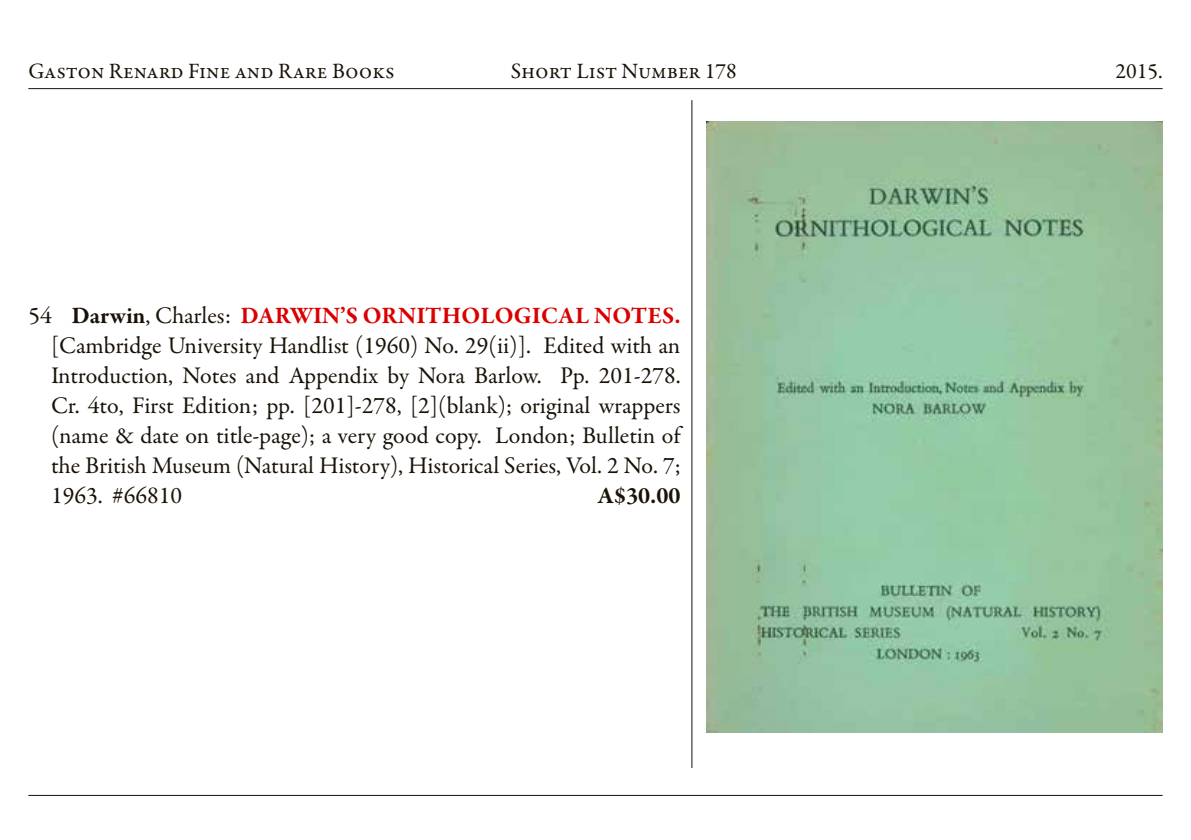
<style>
.page{position:relative;width:1191px;height:840px;background:#fff}
.page>*{position:absolute;margin:0;border:0;box-sizing:border-box;transform-origin:0 0}
.t1{font:24px/30px "Garamond Premr Pro";letter-spacing:-.005em;color:#1a1207;text-align:justify}
.t2{font:700 24px "Garamond Premr Pro";color:#1a1207}
.t3{font:22px "Garamond Premr Pro";color:#1a1207}
.s1{font-weight:700}
.s2{font-weight:700;color:#db0000}
</style>
<div class="page">
<hr style="left:28px;top:88px;width:1134px;height:1px;background:#1a1207">
<hr style="left:28px;top:794px;width:1134px;height:1px;background:#1a1207">
<hr style="left:691px;top:100px;width:1px;height:667px;background:#1a1207">
<img style="left:706px;top:121px;width:456px;height:610px">
<p class="t3" style="left:28px;top:57px;width:368px">Gaston Renard Fine and Rare Books</p>
<p class="t3" style="left:511px;top:57px;width:228px">Short List Number 178</p>
<p class="t3" style="left:1115px;top:57px;width:49px">2015.</p>
<p class="t1" style="left:51px;top:300px;width:631px;text-indent:-23px">54 <span class="s1">Darwin</span>, Charles: <span class="s2">DARWIN’S ORNITHOLOGICAL NOTES. </span>[Cambridge University Handlist (1960) No. 29(ii)]. Edited with an Introduction, Notes and Appendix by Nora Barlow. Pp. 201-278.<br>Cr. 4to, First Edition; pp. [201]-278, [2](blank); original wrappers (name &amp; date on title-page); a very good copy. London; Bulletin of the British Museum (Natural History), Historical Series, Vol. 2 No. 7; 1963. #66810</p>
<p class="t2" style="left:598px;top:480px;width:84px">A$30.00</p>
</div>
